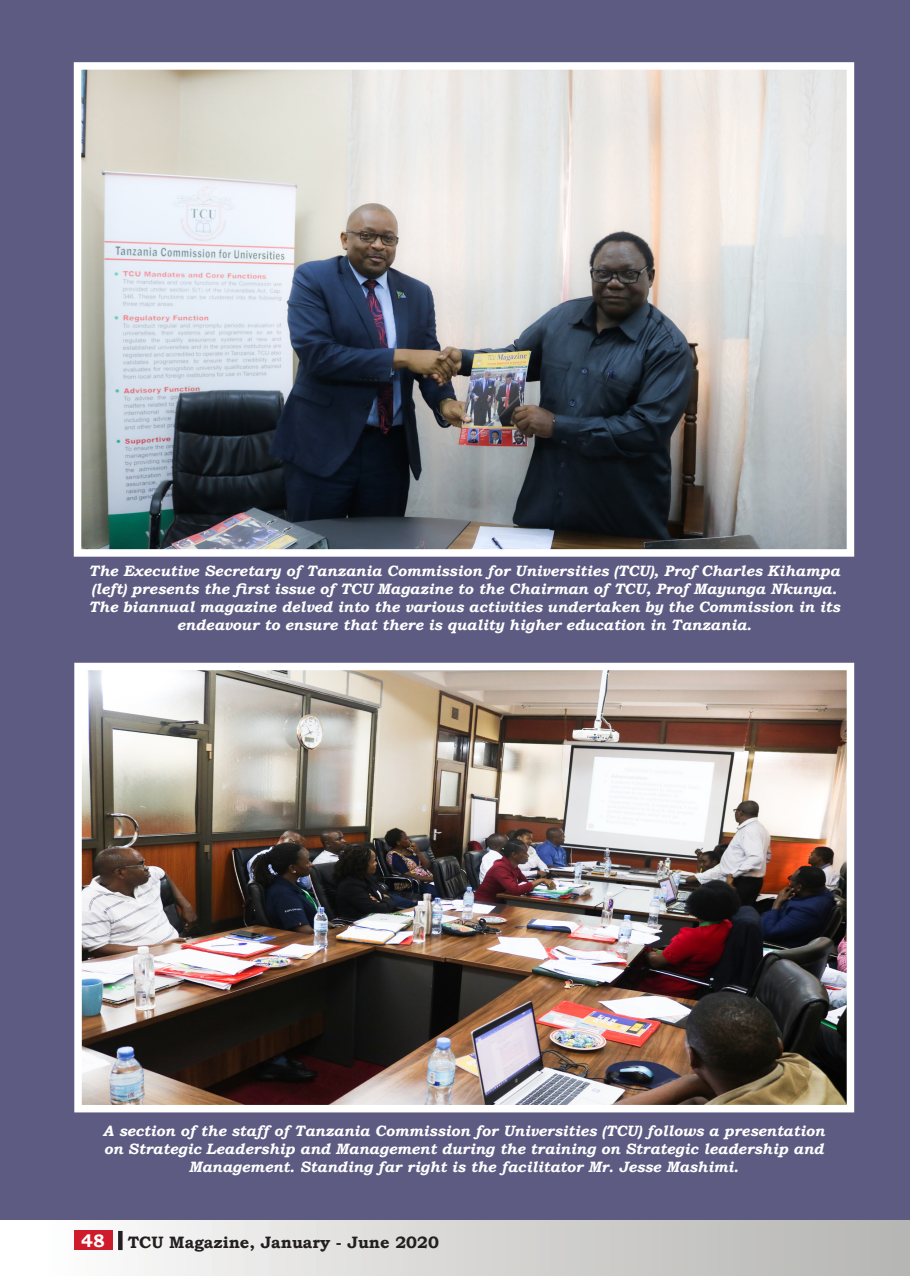
<style>
.page{position:relative;width:910px;height:1276px;background:#fff}
.page>*{position:absolute;margin:0;border:0;box-sizing:border-box;transform-origin:0 0}
.t1{font:700 18px "Bookman Old Style";color:#fff}
.t2{font:700 16.5px "Bookman Old Style";color:#231f20}
.t3{font:italic 700 15px/18px "Bookman Old Style";color:#fff;text-align:center}
</style>
<div class="page">
<div style="left:0;top:1214px;width:910px;height:62px;background:linear-gradient(to right,#fffefe,#b4b4b1)"></div>
<div style="left:118px;top:1231px;width:5px;height:19px;background:#231f20"></div>
<div style="left:74px;top:1231px;width:39px;height:19px;background:#ce1c2c"></div>
<div style="left:0;top:0;width:910px;height:1219px;background:#5d5b82"></div>
<img style="left:83px;top:71px;width:762px;height:477px">
<div style="left:74px;top:62px;width:780px;height:495px;border:8px solid #fff"></div>
<img style="left:83px;top:672px;width:762px;height:431px">
<div style="left:74px;top:663px;width:780px;height:449px;border:8px solid #fff"></div>
<p class="t3" style="left:88px;top:561px;width:753px">The Executive Secretary of Tanzania Commission for Universities (TCU), Prof Charles Kihampa (left) presents the first issue of TCU Magazine to the Chairman of TCU, Prof Mayunga Nkunya.<br>The biannual magazine delved into the various activities undertaken by the Commission in its endeavour to ensure that there is quality higher education in Tanzania.</p>
<p class="t3" style="left:103px;top:1121px;width:723px">A section of the staff of Tanzania Commission for Universities (TCU) follows a presentation on Strategic Leadership and Management during the training on Strategic leadership and<br>Management. Standing far right is the facilitator Mr. Jesse Mashimi.</p>
<p class="t1" style="left:81px;top:1228px;width:25px">48</p>
<p class="t2" style="left:128px;top:1230px;width:313px">TCU Magazine, January - June 2020</p>
</div>
